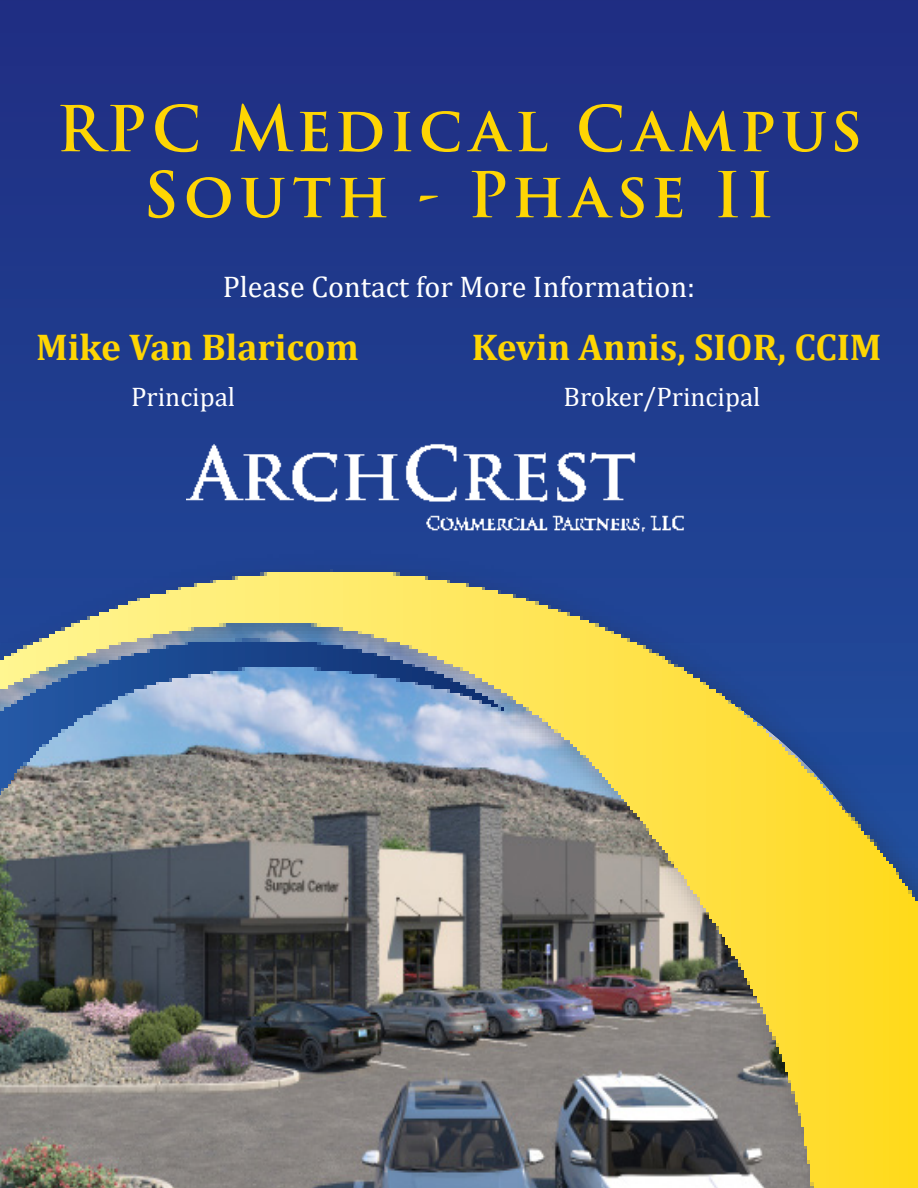
<style>
.page{position:relative;width:918px;height:1188px;background:#1f3789}
.page>*{position:absolute;margin:0;border:0;box-sizing:border-box;transform-origin:0 0}
.t1{font:600 61.5px "Trajan Pro 3";letter-spacing:.085em;color:#fed503}
.t2{font:700 37.5px "Cambria";color:#fed503}
.t3{font:30px "Cambria";color:#fff}
.t4{font:27px "Cambria";color:#fff}
</style>
<div class="page">
<img style="left:187px;top:443px;width:503px;height:92px">
<img style="left:0;top:543px;width:918px;height:645px">
<p class="t1" style="left:56px;top:84px;width:807px">RPC Medical Campus</p>
<p class="t1" style="left:144px;top:150px;width:631px">South - Phase II</p>
<p class="t3" style="left:223px;top:269px;width:474px">Please Contact for More Information:</p>
<p class="t2" style="left:36px;top:321px;width:324px">Mike Van Blaricom</p>
<p class="t2" style="left:472px;top:321px;width:411px">Kevin Annis, SIOR, CCIM</p>
<p class="t4" style="left:131px;top:381px;width:106px">Principal</p>
<p class="t4" style="left:564px;top:381px;width:198px">Broker/Principal</p>
</div>
